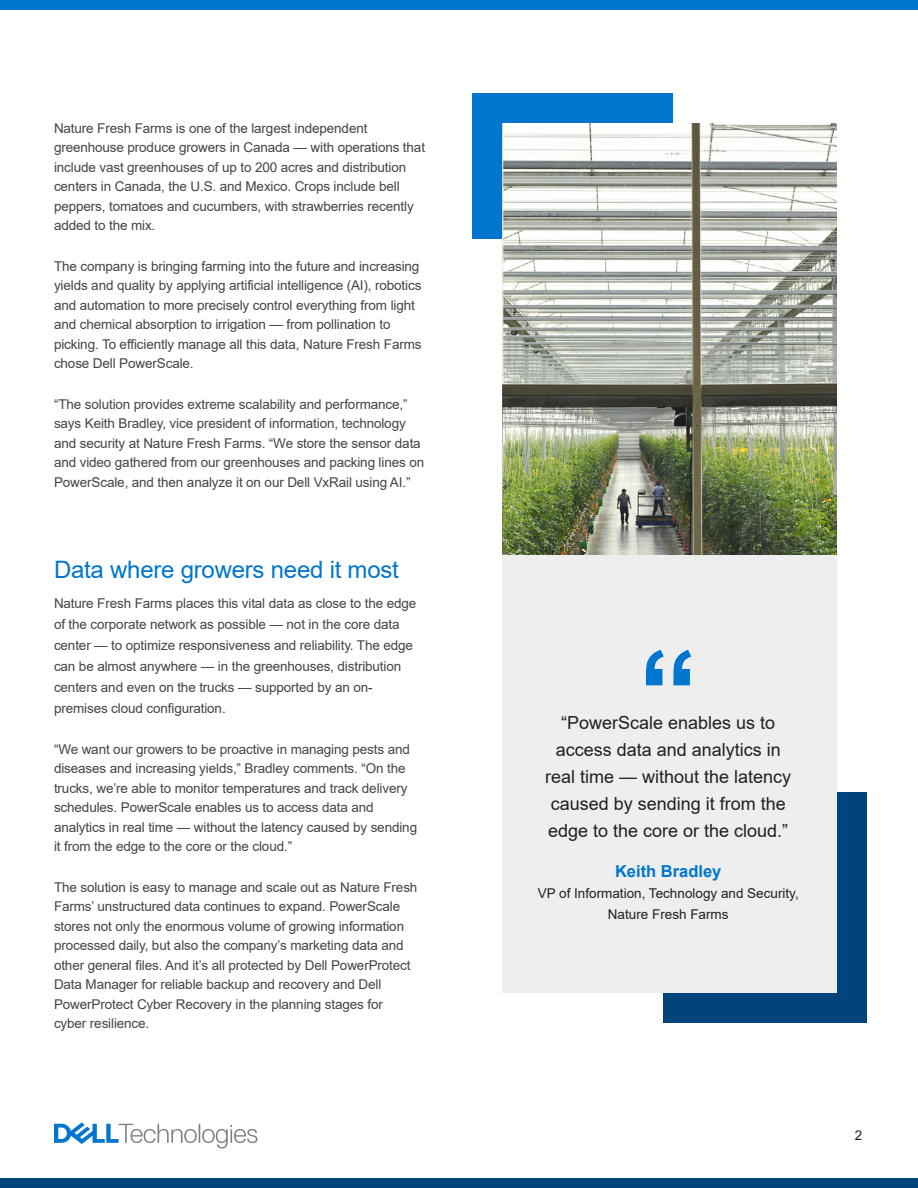
<style>
.page{position:relative;width:918px;height:1188px;background:#fff}
.page>*{position:absolute;margin:0;border:0;box-sizing:border-box;transform-origin:0 0}
.t1{font:700 120px "Arial";color:#0076ce}
.t2{font:24px "Arial";letter-spacing:-.01em;color:#0076ce}
.t3{font:18px/27px "Arial";color:#231f20;text-align:center}
.t4{font:700 16.5px "Arial";color:#0076ce}
.t5{font:13.5px/19.5px "Arial";letter-spacing:-.01em;color:#444}
.t6{font:13.5px/21px "Arial";color:#231f20;text-align:center}
</style>
<div class="page">
<div style="left:472px;top:93px;width:201px;height:145px;background:#0076ce"></div>
<div style="left:663px;top:792px;width:204px;height:231px;background:#00447c"></div>
<img style="left:502px;top:123px;width:335px;height:432px">
<div style="left:502px;top:555px;width:335px;height:438px;background:#eee"></div>
<div style="left:0;top:1178px;width:918px;height:10px;background:#00447c"></div>
<div style="left:0;top:0;width:918px;height:10px;background:#0076ce"></div>
<svg style="left:54px;top:1122px;width:203px;height:27px"></svg>
<p class="t5" style="left:54px;top:118px;width:373px">Nature Fresh Farms is one of the largest independent greenhouse produce growers in Canada — with operations that include vast greenhouses of up to 200 acres and distribution centers in Canada, the U.S. and Mexico. Crops include bell peppers, tomatoes and cucumbers, with strawberries recently added to the mix.</p>
<p class="t5" style="left:54px;top:256px;width:369px">The company is bringing farming into the future and increasing yields and quality by applying artificial intelligence (AI), robotics and automation to more precisely control everything from light and chemical absorption to irrigation — from pollination to picking. To efficiently manage all this data, Nature Fresh Farms chose Dell PowerScale.</p>
<p class="t5" style="left:54px;top:394px;width:372px">“The solution provides extreme scalability and performance,” says Keith Bradley, vice president of information, technology and security at Nature Fresh Farms. “We store the sensor data and video gathered from our greenhouses and packing lines on PowerScale, and then analyze it on our Dell VxRail using AI.”</p>
<p class="t2" style="left:54px;top:553px;width:346px">Data where growers need it most</p>
<p class="t5" style="left:54px;top:593px;width:364px;line-height:21px">Nature Fresh Farms places this vital data as close to the edge of the corporate network as possible — not in the core data center — to optimize responsiveness and reliability. The edge can be almost anywhere — in the greenhouses, distribution centers and even on the trucks — supported by an on&shy;premises cloud configuration.</p>
<p class="t5" style="left:54px;top:739px;width:365px">“We want our growers to be proactive in managing pests and diseases and increasing yields,” Bradley comments. “On the trucks, we’re able to monitor temperatures and track delivery schedules. PowerScale enables us to access data and analytics in real time — without the latency caused by sending it from the edge to the core or the cloud.”</p>
<p class="t5" style="left:54px;top:877px;width:365px">The solution is easy to manage and scale out as Nature Fresh Farms’ unstructured data continues to expand. PowerScale stores not only the enormous volume of growing information processed daily, but also the company’s marketing data and other general files. And it’s all protected by Dell PowerProtect Data Manager for reliable backup and recovery and Dell PowerProtect Cyber Recovery in the planning stages for cyber resilience.</p>
<p class="t1" style="left:638px;top:610px;width:61px">“</p>
<p class="t3" style="left:545px;top:709px;width:248px">“PowerScale enables us to access data and analytics in real time — without the latency caused by sending it from the edge to the core or the cloud.”</p>
<p class="t4" style="left:615px;top:860px;width:108px">Keith Bradley</p>
<p class="t6" style="left:538px;top:883px;width:263px">VP of Information, Technology and Security,<br>Nature Fresh Farms</p>
<p class="t6" style="left:855px;top:1125px;width:9px">2</p>
</div>
